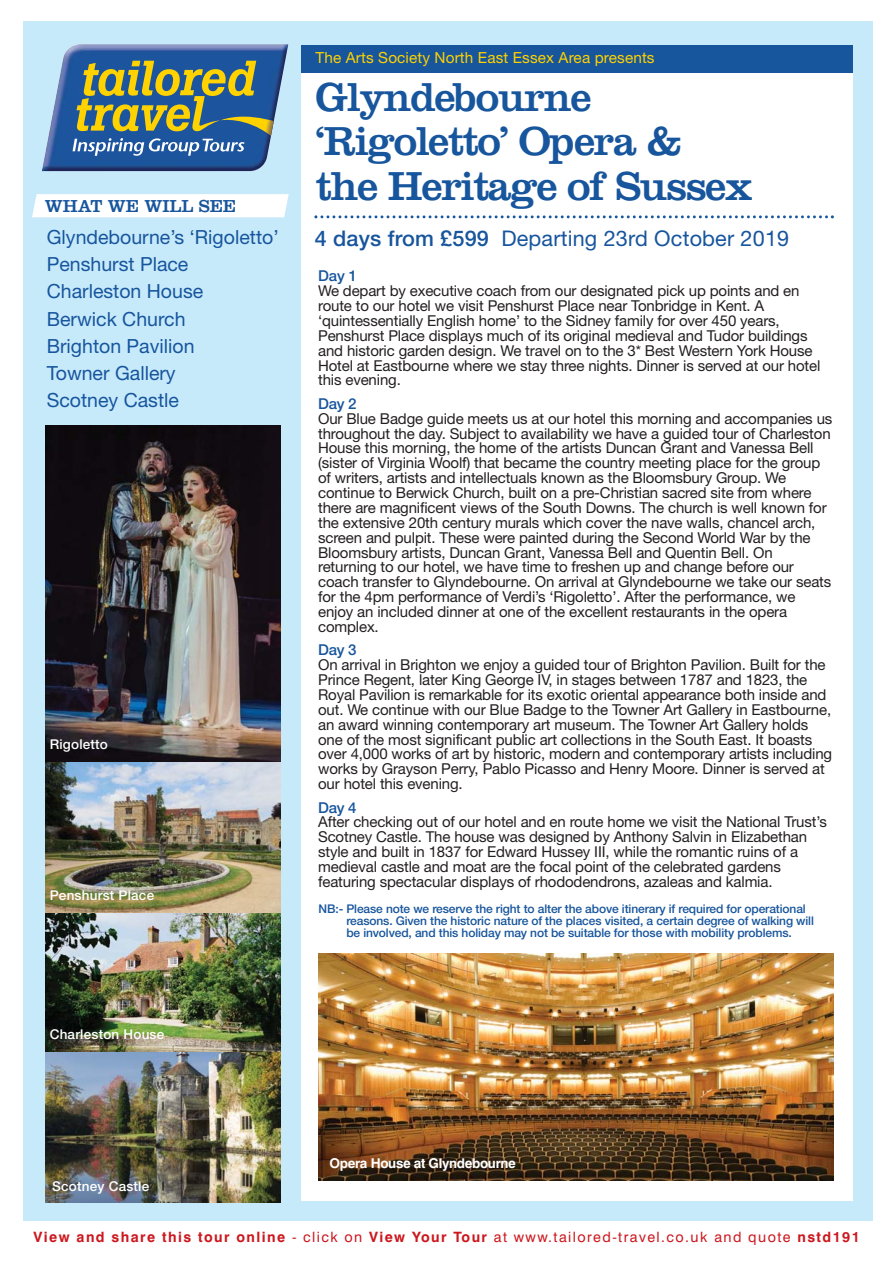
<style>
.page{position:relative;width:893px;height:1263px;background:#fff}
.page>*{position:absolute;margin:0;border:0;box-sizing:border-box;transform-origin:0 0}
.t1{font:42px/44.8px "Clarendon";letter-spacing:-.035em;color:#17559d}
.t2{font:21.6px "Helvetica Neue";letter-spacing:.01em;color:#17559d}
.t3{font:19.5px/27px "Helvetica Neue";color:#17559d}
.t4{font:18px "Clarendon";color:#17559d}
.t5{font:15.3px "Helvetica Neue";letter-spacing:.01em;color:#ffd200}
.t6{font:15px/14.9px "Helvetica Neue";letter-spacing:-.01em;color:#231f20}
.t7{font:500 15px "Helvetica Neue";letter-spacing:-.02em;color:#17559d}
.t8{font:700 14.25px "Swiss 721 BT";letter-spacing:.1em;color:#cc171e}
.t9{font:500 13.5px "Helvetica Neue";letter-spacing:.015em;color:#fff}
.t10{font:700 13.5px "Swiss 721 BT";letter-spacing:-.025em;color:#fff}
.t11{font:500 12px/12px "Helvetica Neue";letter-spacing:-.01em;color:#17559d}
.s1{font-weight:500}
.s2{font-weight:400}
</style>
<div class="page">
<div style="left:23px;top:21px;width:280px;height:1221px;background:#c7eafb"></div>
<div style="left:301px;top:21px;width:571px;height:1221px;background:#c7eafb"></div>
<div style="left:301px;top:45px;width:551px;height:1155px;background:#fff"></div>
<div style="left:301px;top:45px;width:551px;height:28px;background:#17559d"></div>
<img style="left:42px;top:44px;width:246px;height:127px">
<svg style="left:72px;top:61px;width:202px;height:95px;background:#627c78"></svg>
<svg style="left:314px;top:215px;width:519px;height:3px"></svg>
<div style="left:32px;top:194px;width:257px;height:23px;background:#fff"></div>
<img style="left:45px;top:1051px;width:236px;height:151px">
<img style="left:45px;top:912px;width:236px;height:139px">
<img style="left:45px;top:761px;width:236px;height:151px">
<img style="left:319px;top:954px;width:514px;height:227px">
<div style="left:0;top:1221px;width:891px;height:41px;background:#fff"></div>
<img style="left:45px;top:425px;width:236px;height:336px">
<p class="t4" style="left:45px;top:200px;width:192px">WHAT WE WILL SEE</p>
<h3 class="t3" style="left:47px;top:226px;width:233px">Glyndebourne’s ‘Rigoletto’<br>Penshurst Place<br>Charleston House<br>Berwick Church<br>Brighton Pavilion<br>Towner Gallery<br>Scotney Castle</h3>
<p class="t9" style="left:50px;top:739px;width:60px">Rigoletto</p>
<p class="t9" style="left:50px;top:890px;width:106px">Penshurst Place</p>
<p class="t9" style="left:50px;top:1029px;width:116px">Charleston House</p>
<p class="t5" style="left:315px;top:52px;width:340px">The Arts Society North East Essex Area presents</p>
<h1 class="t1" style="left:315px;top:78px;width:438px">Glyndebourne ‘Rigoletto’ Opera &amp; the Heritage of Sussex</h1>
<h2 class="t2" style="left:315px;top:231px;width:476px"><span class="s1">4 days from £599</span> Departing 23rd October 2019</h2>
<p class="t7" style="left:318px;top:271px;width:40px">Day 1</p>
<p class="t6" style="left:318px;top:285px;width:503px">We depart by executive coach from our designated pick up points and en route to our hotel we visit Penshurst Place near Tonbridge in Kent. A ‘quintessentially English home’ to the Sidney family for over 450 years, Penshurst Place displays much of its original medieval and Tudor buildings and historic garden design. We travel on to the 3* Best Western York House Hotel at Eastbourne where we stay three nights. Dinner is served at our hotel this evening.</p>
<p class="t7" style="left:318px;top:398px;width:40px">Day 2</p>
<p class="t6" style="left:318px;top:412px;width:515px">Our Blue Badge guide meets us at our hotel this morning and accompanies us throughout the day. Subject to availability we have a guided tour of Charleston House this morning, the home of the artists Duncan Grant and Vanessa Bell (sister of Virginia Woolf) that became the country meeting place for the group of writers, artists and intellectuals known as the Bloomsbury Group. We continue to Berwick Church, built on a pre-Christian sacred site from where there are magnificent views of the South Downs. The church is well known for the extensive 20th century murals which cover the nave walls, chancel arch, screen and pulpit. These were painted during the Second World War by the Bloomsbury artists, Duncan Grant, Vanessa Bell and Quentin Bell. On returning to our hotel, we have time to freshen up and change before our coach transfer to Glyndebourne. On arrival at Glyndebourne we take our seats for the 4pm performance of Verdi’s ‘Rigoletto’. After the performance, we enjoy an included dinner at one of the excellent restaurants in the opera complex.</p>
<p class="t7" style="left:318px;top:645px;width:40px">Day 3</p>
<p class="t6" style="left:318px;top:659px;width:515px">On arrival in Brighton we enjoy a guided tour of Brighton Pavilion. Built for the Prince Regent, later King George IV, in stages between 1787 and 1823, the Royal Pavilion is remarkable for its exotic oriental appearance both inside and out. We continue with our Blue Badge to the Towner Art Gallery in Eastbourne, an award winning contemporary art museum. The Towner Art Gallery holds one of the most significant public art collections in the South East. It boasts over 4,000 works of art by historic, modern and contemporary artists including works by Grayson Perry, Pablo Picasso and Henry Moore. Dinner is served at our hotel this evening.</p>
<p class="t7" style="left:318px;top:802px;width:40px">Day 4</p>
<p class="t6" style="left:318px;top:816px;width:510px">After checking out of our hotel and en route home we visit the National Trust’s Scotney Castle. The house was designed by Anthony Salvin in Elizabethan style and built in 1837 for Edward Hussey III, while the romantic ruins of a medieval castle and moat are the focal point of the celebrated gardens featuring spectacular displays of rhododendrons, azaleas and kalmia.</p>
<p class="t11" style="left:346px;top:904px;width:469px;text-indent:-28px">NB:- Please note we reserve the right to alter the above itinerary if required for operational reasons. Given the historic nature of the places visited, a certain degree of walking will be involved, and this holiday may not be suitable for those with mobility problems.</p>
<p class="t9" style="left:52px;top:1181px;width:98px">Scotney Castle</p>
<p class="t10" style="left:329px;top:1157px;width:188px">Opera House at Glyndebourne</p>
<p class="t8" style="left:34px;top:1230px;width:827px">View and share this tour online <span class="s2">- click on</span> View Your Tour <span class="s2">at www.tailored-travel.co.uk and quote</span> nstd191</p>
</div>
